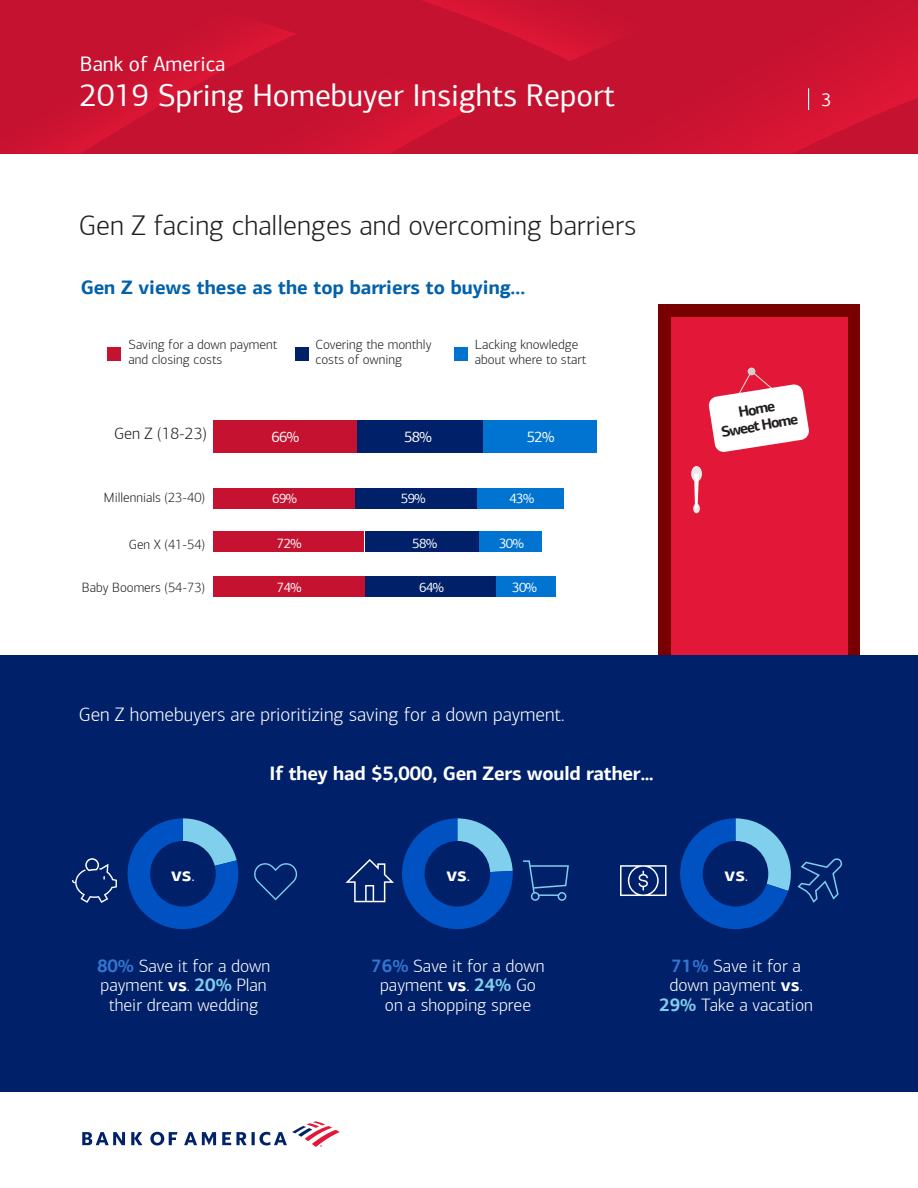
<style>
.page{position:relative;width:918px;height:1188px;background:#fff}
.page>*{position:absolute;margin:0;border:0;box-sizing:border-box;transform-origin:0 0}
.t1{font:31.5px "Connections";color:#fff}
.t2{font:300 28.5px "Connections";color:#231f20}
.t3{font:21px "Connections";color:#fff}
.t4{font:300 19.5px "Connections";color:#fff}
.t5{font:700 19.5px "Connections";letter-spacing:-.01em;color:#fff}
.t6{font:700 19.5px "Connections";color:#0161ab}
.t7{font:18.15px "Connections";color:#fff}
.t8{font:300 18px/19.5px "Connections";color:#fff;text-align:center}
.t9{font:300 16.5px "Connections";color:#231f20}
.t10{font:700 15px/16.5px "Connections";color:#231f20;text-align:center}
.t11{font:15px "Connections";color:#fff}
.t12{font:300 13.5px/15px "Connections";color:#231f20}
.t13{font:13.5px "Connections";letter-spacing:-.04em;color:#fff}
.s1{font-weight:300}
.s2{font-weight:700;color:#3375cf}
.s3{font-weight:700}
.s4{font-weight:700;color:#80cfed}
</style>
<div class="page">
<svg style="left:188px;top:0;width:280px;height:153px;background:#c81230"></svg>
<svg style="left:0;top:3px;width:296px;height:150px;background:#c71230"></svg>
<svg style="left:468px;top:0;width:450px;height:153px;background:#c91231"></svg>
<svg style="left:808px;top:88px;width:1px;height:22px"></svg>
<svg style="left:82px;top:1121px;width:258px;height:26px"></svg>
<div style="left:659px;top:305px;width:201px;height:350px;background:#780000"></div>
<div style="left:671px;top:317px;width:177px;height:338px;background:#e31738"></div>
<div style="left:748px;top:368px;width:7px;height:7px;background:#d1d1d1;border-radius:50%"></div>
<svg style="left:708px;top:370px;width:101px;height:82px"></svg>
<div style="left:693px;top:504px;width:7px;height:9px;background:#e8e8eb;border-radius:50%"></div>
<div style="left:691px;top:466px;width:11px;height:16px;background:#e8e8eb;border-radius:50%"></div>
<svg style="left:694px;top:474px;width:5px;height:34px"></svg>
<div style="left:0;top:655px;width:918px;height:437px;background:#002169"></div>
<svg style="left:680px;top:818px;width:162px;height:111px"></svg>
<svg style="left:402px;top:818px;width:111px;height:111px;background:#1e6ec9"></svg>
<div style="left:425px;top:841px;width:65px;height:66px;background:#002169;border-radius:50%"></div>
<svg style="left:523px;top:860px;width:46px;height:41px"></svg>
<svg style="left:128px;top:818px;width:110px;height:111px"></svg>
<div style="left:150px;top:841px;width:66px;height:66px;background:#002169;border-radius:50%"></div>
<svg style="left:72px;top:858px;width:45px;height:45px"></svg>
<svg style="left:345px;top:859px;width:49px;height:43px"></svg>
<svg style="left:620px;top:865px;width:47px;height:31px"></svg>
<div style="left:213px;top:576px;width:152px;height:21px;background:#c41230"></div>
<div style="left:365px;top:576px;width:132px;height:21px;background:#002069"></div>
<div style="left:496px;top:576px;width:60px;height:21px;background:#0173d0"></div>
<div style="left:213px;top:531px;width:151px;height:21px;background:#c41230"></div>
<div style="left:365px;top:531px;width:115px;height:21px;background:#002069"></div>
<div style="left:480px;top:531px;width:62px;height:21px;background:#0173d0"></div>
<div style="left:213px;top:488px;width:142px;height:21px;background:#c41230"></div>
<div style="left:355px;top:488px;width:122px;height:21px;background:#002069"></div>
<div style="left:477px;top:488px;width:87px;height:21px;background:#0173d0"></div>
<div style="left:213px;top:420px;width:144px;height:33px;background:#c41230"></div>
<div style="left:357px;top:420px;width:125px;height:33px;background:#002069"></div>
<div style="left:483px;top:420px;width:113px;height:33px;background:#0173d0"></div>
<div style="left:295px;top:348px;width:14px;height:13px;background:#002169"></div>
<div style="left:455px;top:348px;width:13px;height:13px;background:#0073cf"></div>
<div style="left:107px;top:347px;width:13px;height:14px;background:#c41230"></div>
<svg style="left:254px;top:863px;width:43px;height:37px"></svg>
<h3 class="t3" style="left:80px;top:51px;width:147px">Bank of America</h3>
<h1 class="t1" style="left:80px;top:77px;width:537px">2019 Spring Homebuyer Insights Report</h1>
<p class="t2" style="left:79px;top:209px;width:559px">Gen Z facing challenges and overcoming barriers</p>
<p class="t6" style="left:81px;top:276px;width:446px">Gen Z views these as the top barriers to buying...</p>
<p class="t12" style="left:129px;top:337px;width:150px">Saving for a down payment and closing costs</p>
<p class="t12" style="left:315px;top:337px;width:118px">Covering the monthly</p>
<p class="t12" style="left:315px;top:352px;width:88px">costs of owning</p>
<p class="t12" style="left:475px;top:337px;width:105px">Lacking knowledge</p>
<p class="t12" style="left:475px;top:352px;width:113px">about where to start</p>
<p class="t9" style="left:114px;top:424px;width:94px">Gen Z (18-23)</p>
<p class="t11" style="left:272px;top:428px;width:29px">66%</p>
<p class="t11" style="left:404px;top:428px;width:29px">58%</p>
<p class="t11" style="left:527px;top:428px;width:29px">52%</p>
<p class="t12" style="left:104px;top:490px;width:103px">Millennials (23-40)</p>
<p class="t13" style="left:272px;top:491px;width:26px">69%</p>
<p class="t13" style="left:401px;top:491px;width:26px">59%</p>
<p class="t13" style="left:509px;top:491px;width:26px">43%</p>
<p class="t12" style="left:129px;top:537px;width:78px">Gen X (41-54)</p>
<p class="t13" style="left:277px;top:535px;width:26px">72%</p>
<p class="t13" style="left:412px;top:535px;width:26px">58%</p>
<p class="t13" style="left:499px;top:535px;width:26px">30%</p>
<p class="t12" style="left:82px;top:580px;width:125px">Baby Boomers (54-73)</p>
<p class="t13" style="left:277px;top:579px;width:26px">74%</p>
<p class="t13" style="left:419px;top:579px;width:26px">64%</p>
<p class="t13" style="left:512px;top:579px;width:26px">30%</p>
<h3 class="t7" style="left:822px;top:89px;width:11px">3</h3>
<p class="t10" style="left:717px;top:408px;width:79px;rotate:-10deg">Home<br>Sweet Home</p>
<p class="t4" style="left:79px;top:703px;width:487px">Gen Z homebuyers are prioritizing saving for a down payment.</p>
<p class="t5" style="left:270px;top:761px;width:386px">If they had $5,000, Gen Zers would rather…</p>
<p class="t5" style="left:171px;top:862px;width:25px">vs<span class="s1">.</span></p>
<p class="t5" style="left:447px;top:862px;width:25px">vs<span class="s1">.</span></p>
<p class="t5" style="left:725px;top:862px;width:25px">vs<span class="s1">.</span></p>
<p class="t8" style="left:97px;top:956px;width:175px"><span class="s2">80%</span> Save it for a down payment <span class="s3">vs</span>. <span class="s4">20%</span> Plan their dream wedding</p>
<p class="t8" style="left:371px;top:956px;width:175px"><span class="s2">76%</span> Save it for a down payment <span class="s3">vs</span>. <span class="s4">24%</span> Go on a shopping spree</p>
<p class="t8" style="left:659px;top:956px;width:155px"><span class="s2">71%</span> Save it for a down payment <span class="s3">vs</span>.<br><span class="s4">29%</span> Take a vacation</p>
</div>
